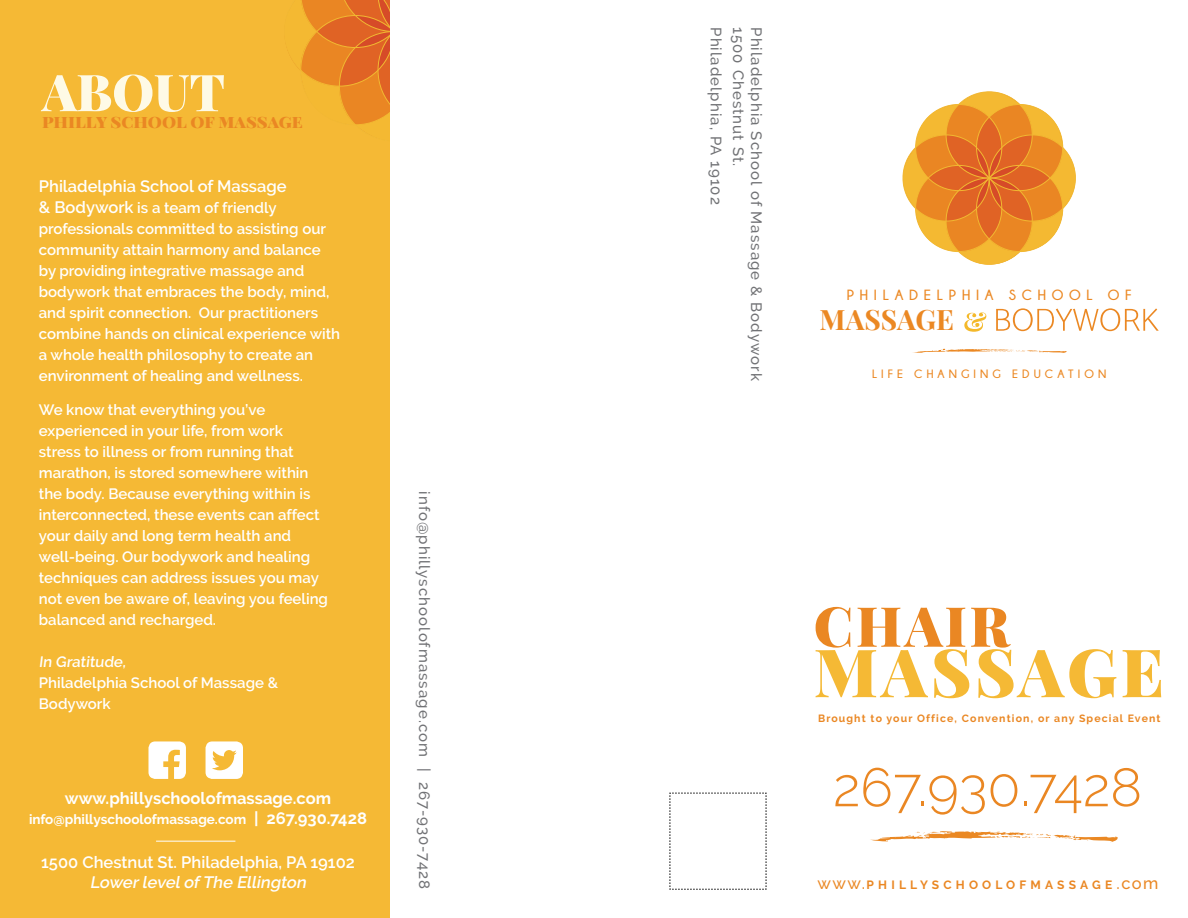
<style>
.page{position:relative;width:1188px;height:918px;background:#fff}
.page>*{position:absolute;margin:0;border:0;box-sizing:border-box;transform-origin:0 0}
.t1{font:900 66.75px "Playfair Display";letter-spacing:.05em;color:#f5b935}
.t2{font:900 55.35px "Playfair Display";letter-spacing:.05em;color:#ea8723}
.t3{font:300 54px "Raleway";color:#ea8723}
.t4{font:900 51px "Playfair Display";letter-spacing:-.005em;color:#fefae6}
.t5{font:700 28.2px "Playfair Display";color:#eb8823}
.t6{font:900 18px "Playfair Display";color:#ea8723}
.t7{font:600 16.5px/19.8px "Raleway";color:#fff;text-align:center}
.t8{font:700 16.5px "Raleway";color:#fff}
.t9{font:600 15px/21px "Raleway";color:#fff}
.t10{font:500 15px "Raleway";letter-spacing:.07em;color:#717275}
.t11{font:700 14.7px "Champagne&Limousines";letter-spacing:.39em;color:#eb8823}
.t12{font:700 13.5px "Raleway";color:#fff}
.t13{font:700 12px "Raleway";letter-spacing:.35em;color:#ea8723}
.t14{font:700 12px "Champagne&Limousines";letter-spacing:.34em;color:#eb8823}
.t15{font:700 10.5px "Raleway";letter-spacing:.11em;color:#ea8723}
.s1{font-size:16.5px}
.s2{font-style:italic}
.s3{font-weight:500;font-size:16.5px}
</style>
<div class="page">
<div style="left:0;top:0;width:389px;height:918px;background:#f5b935"></div>
<svg style="left:670px;top:793px;width:97px;height:97px"></svg>
<svg style="left:964px;top:312px;width:22px;height:20px"></svg>
<svg style="left:996px;top:308px;width:163px;height:23px"></svg>
<svg style="left:913px;top:349px;width:154px;height:4px"></svg>
<svg style="left:902px;top:91px;width:174px;height:174px"></svg>
<div style="left:148px;top:741px;width:38px;height:38px;background:#fff;border-radius:7px"></div>
<svg style="left:163px;top:750px;width:17px;height:29px"></svg>
<div style="left:206px;top:741px;width:37px;height:38px;background:#fff;border-radius:7px"></div>
<svg style="left:212px;top:750px;width:25px;height:20px"></svg>
<svg style="left:287px;top:0;width:103px;height:147px"></svg>
<hr style="left:156px;top:841px;width:79px;height:1px;background:#fff">
<svg style="left:870px;top:831px;width:248px;height:11px"></svg>
<p class="t4" style="left:42px;top:52px;width:185px">ABOUT</p>
<p class="t6" style="left:42px;top:107px;width:262px">philly school of massage</p>
<p class="t7" style="left:39px;top:176px;width:249px">Philadelphia School of Massage</p>
<p class="t9" style="left:39px;top:197px;width:303px"><span class="s1">&amp; Bodywork</span> is a team of friendly professionals committed to assisting our community attain harmony and balance by providing integrative massage and bodywork that embraces the body, mind, and spirit connection. Our practitioners combine hands on clinical experience with a whole health philosophy to create an environment of healing and wellness.</p>
<p class="t9" style="left:39px;top:400px;width:291px">We know that everything you’ve experienced in your life, from work stress to illness or from running that marathon, is stored somewhere within the body. Because everything within is interconnected, these events can affect your daily and long term health and well-being. Our bodywork and healing techniques can address issues you may not even be aware of, leaving you feeling balanced and recharged.</p>
<p class="t9" style="left:39px;top:651px;width:241px">In Gratitude,<br>Philadelphia School of Massage &amp;<br>Bodywork</p>
<p class="t8" style="left:65px;top:789px;width:268px">www.phillyschoolofmassage.com</p>
<p class="t12" style="left:29px;top:812px;width:339px">info@phillyschoolofmassage.com <span class="s1">| 267.930.7428</span></p>
<p class="t7" style="left:41px;top:852px;width:315px">1500 Chestnut St. Philadelphia, PA 19102<br><span class="s2">Lowerlevelof The Ellington</span></p>
<p class="t10" style="left:433px;top:491px;width:399px;rotate:90deg">info@phillyschoolofmassage.com | 267-930-7428</p>
<p class="t10" style="left:725px;top:27px;width:179px;rotate:90deg">Philadelphia, PA 19102</p>
<p class="t10" style="left:747px;top:27px;width:140px;rotate:90deg">1500 Chestnut St.</p>
<p class="t10" style="left:765px;top:27px;width:355px;rotate:90deg">Philadelphia School of Massage &amp; Bodywork</p>
<p class="t11" style="left:847px;top:287px;width:286px">PHILADELPHIA SCHOOL OF</p>
<p class="t5" style="left:820px;top:302px;width:136px">MASSAGE</p>
<p class="t14" style="left:872px;top:367px;width:236px">LIFE CHANGING EDUCATION</p>
<p class="t2" style="left:814px;top:582px;width:197px">CHAIR</p>
<p class="t1" style="left:814px;top:619px;width:352px">MASSAGE</p>
<p class="t15" style="left:818px;top:712px;width:344px">Brought to your Office, Convention, or any Special Event</p>
<p class="t3" style="left:833px;top:756px;width:311px">267.930.7428</p>
<p class="t13" style="left:817px;top:878px;width:343px"><span class="s3">www.</span>PHILLYSCHOOLOFMASSAGE<span class="s3">.com</span></p>
</div>
